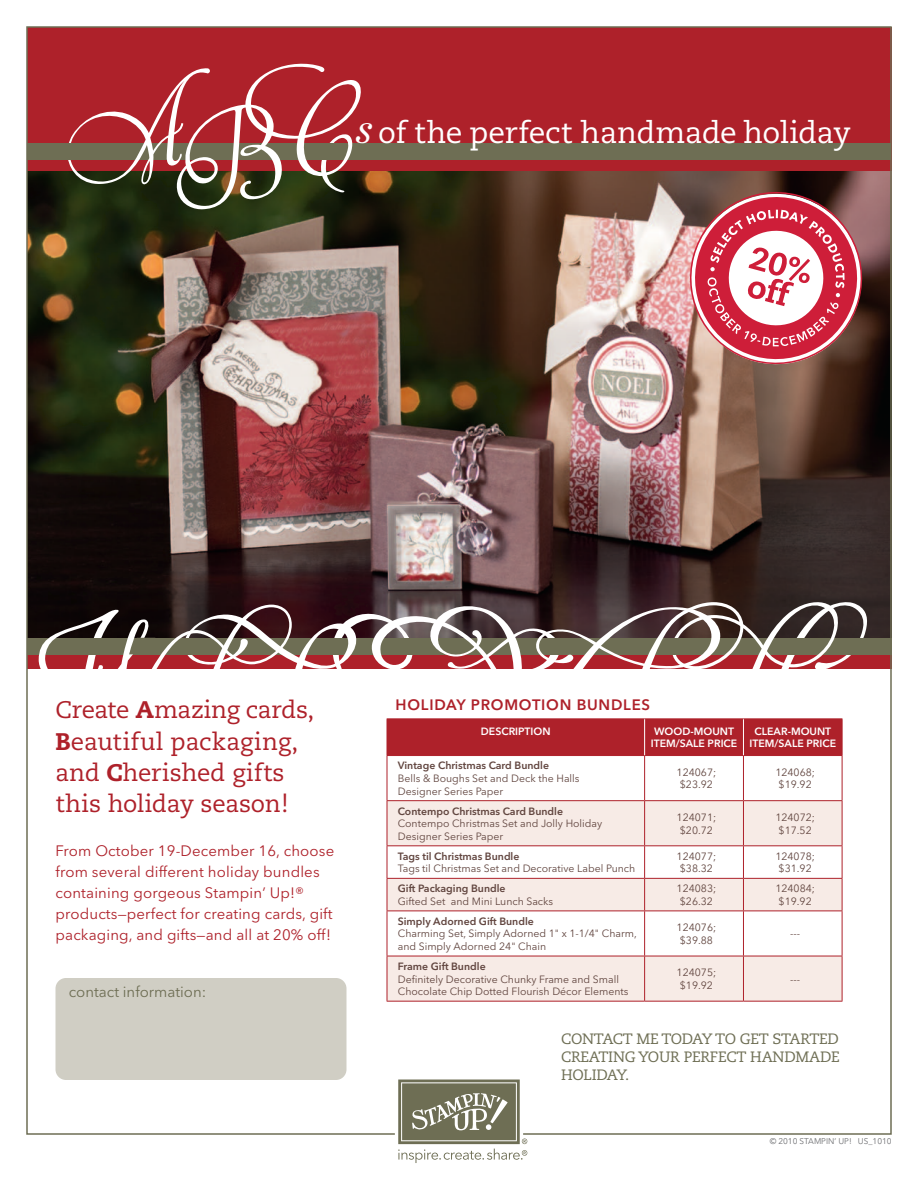
<style>
.page{position:relative;width:918px;height:1188px;background:#fff}
.page>*{position:absolute;margin:0;border:0;box-sizing:border-box;transform-origin:0 0}
.t1{font:30px "Caecilia";letter-spacing:-.015em;color:#fff}
.t2{font:24px/31.2px "Caecilia";letter-spacing:-.005em;color:#ae212a}
.t3{font:15px/21px "Avenir Next LT Pro";letter-spacing:.01em;color:#ae212a}
.t4{font:15px/18px "Caecilia";letter-spacing:-.015em;color:#6e6e54;text-align:justify}
.t5{font:600 15px "Avenir Next LT Pro";letter-spacing:.05em;color:#ae212a}
.t6{font:15px "Avenir Next LT Pro";color:#6e6e54}
.t7{font:10.5px/12.6px "Avenir Next LT Pro";color:#61453f;text-align:center}
.t8{font:600 10.5px "Avenir Next LT Pro";color:#61453f}
.t9{font:600 10.5px/12.6px "Avenir Next LT Pro";color:#fff;text-align:center}
.t10{font:8.25px "Avenir Next LT Pro";color:#6c6d70}
.s1{font-family:"Aphrodite Stylistic";font-size:39px}
.s2{font-weight:800}
</style>
<div class="page">
<img style="left:26px;top:26px;width:866px;height:1109px">
<svg style="left:398px;top:1080px;width:129px;height:83px"></svg>
<svg style="left:55px;top:47px;width:324px;height:171px;background:#822c26"></svg>
<p class="t1" style="left:356px;top:115px;width:496px"><span class="s1">s</span> of the perfect handmade holiday</p>
<p class="t2" style="left:56px;top:695px;width:260px">Create <span class="s2">A</span>mazing cards,<br><span class="s2">B</span>eautiful packaging, and <span class="s2">C</span>herished gifts this holiday season!</p>
<p class="t3" style="left:56px;top:840px;width:280px">From October 19-December 16, choose from several different holiday bundles containing gorgeous Stampin’ Up!® products—perfect for creating cards, gift packaging, and gifts—and all at 20% off!</p>
<p class="t6" style="left:69px;top:983px;width:139px">contact information:</p>
<p class="t5" style="left:396px;top:696px;width:256px">HOLIDAY PROMOTION BUNDLES</p>
<p class="t9" style="left:481px;top:725px;width:71px">DESCRIPTION</p>
<p class="t9" style="left:651px;top:725px;width:88px">WOOD-MOUNT<br>ITEM/SALE PRICE</p>
<p class="t9" style="left:749px;top:725px;width:88px">CLEAR-MOUNT<br>ITEM/SALE PRICE</p>
<p class="t8" style="left:398px;top:759px;width:153px">Vintage Christmas Card Bundle</p>
<p class="t7" style="left:398px;top:772px;width:183px;text-align:left">Bells &amp; Boughs Set and Deck the Halls<br>Designer Series Paper</p>
<p class="t7" style="left:677px;top:766px;width:41px">124067; $23.92</p>
<p class="t7" style="left:775px;top:766px;width:41px">124068; $19.92</p>
<p class="t8" style="left:398px;top:805px;width:167px">Contempo Christmas Card Bundle</p>
<p class="t7" style="left:398px;top:817px;width:206px;text-align:left">Contempo Christmas Set and Jolly Holiday<br>Designer Series Paper</p>
<p class="t7" style="left:677px;top:811px;width:41px">124071; $20.72</p>
<p class="t7" style="left:775px;top:811px;width:41px">124072; $17.52</p>
<p class="t8" style="left:398px;top:850px;width:123px">Tags til Christmas Bundle</p>
<p class="t7" style="left:398px;top:862px;width:239px">Tags til Christmas Set and Decorative Label Punch</p>
<p class="t7" style="left:677px;top:850px;width:41px">124077; $38.32</p>
<p class="t7" style="left:775px;top:850px;width:41px">124078; $31.92</p>
<p class="t8" style="left:398px;top:882px;width:109px">Gift Packaging Bundle</p>
<p class="t7" style="left:398px;top:895px;width:157px">Gifted Set and Mini Lunch Sacks</p>
<p class="t7" style="left:677px;top:882px;width:41px">124083; $26.32</p>
<p class="t7" style="left:775px;top:882px;width:41px">124084; $19.92</p>
<p class="t8" style="left:398px;top:915px;width:138px">Simply Adorned Gift Bundle</p>
<p class="t7" style="left:398px;top:927px;width:241px;text-align:left">Charming Set, Simply Adorned 1" x 1-1/4" Charm, and Simply Adorned 24" Chain</p>
<p class="t7" style="left:677px;top:921px;width:41px">124076; $39.88</p>
<p class="t7" style="left:790px;top:927px;width:12px">---</p>
<p class="t8" style="left:398px;top:960px;width:89px">Frame Gift Bundle</p>
<p class="t7" style="left:398px;top:973px;width:232px;text-align:left">Definitely Decorative Chunky Frame and Small<br>Chocolate Chip Dotted Flourish Décor Elements</p>
<p class="t7" style="left:677px;top:966px;width:41px">124075; $19.92</p>
<p class="t7" style="left:790px;top:973px;width:12px">---</p>
<p class="t4" style="left:561px;top:1031px;width:280px">CONTACT ME TODAY TO GET STARTED CREATING YOUR PERFECT HANDMADE HOLIDAY.</p>
<p class="t10" style="left:770px;top:1136px;width:123px">© 2010 STAMPIN’ UP! US_1010</p>
</div>
